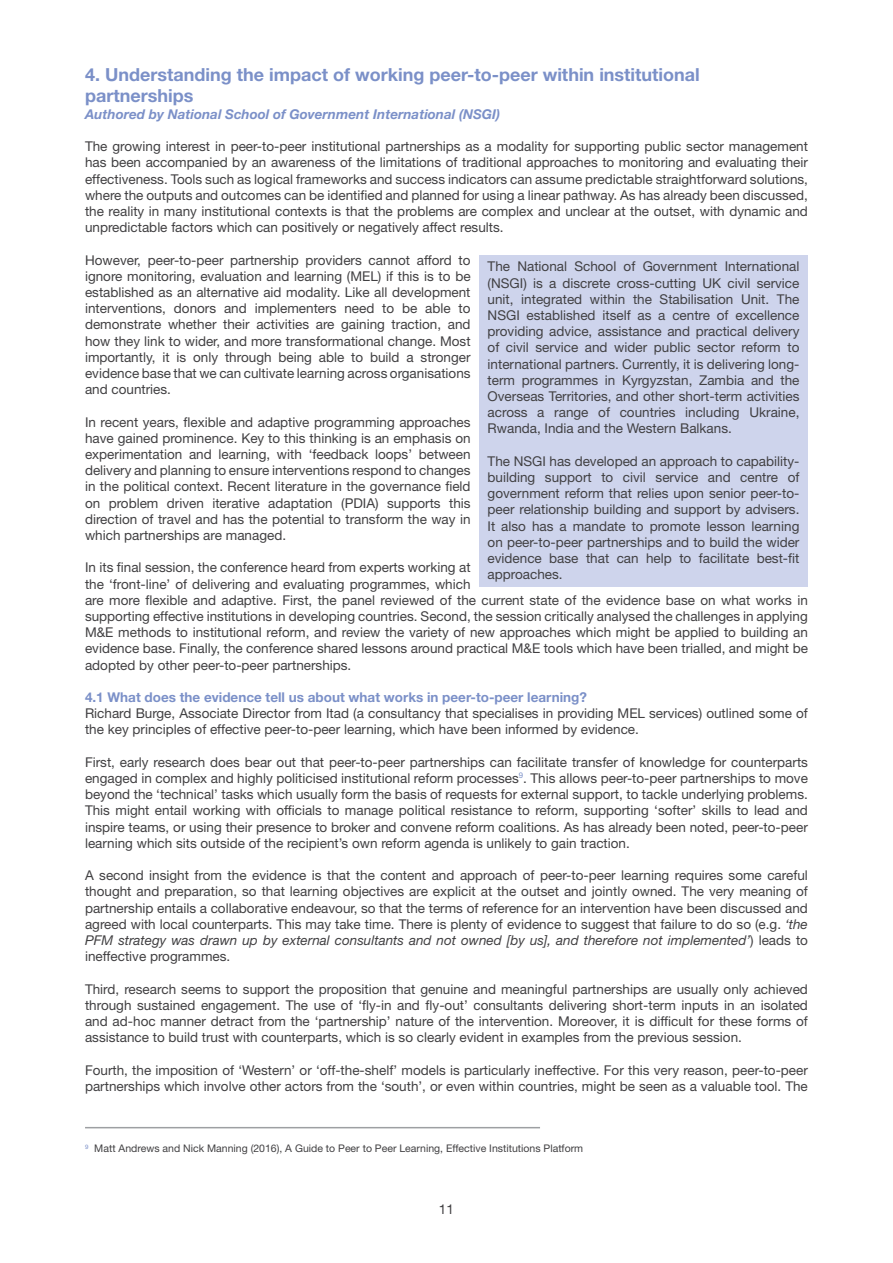
<style>
.page{position:relative;width:893px;height:1263px;background:#fff}
.page>*{position:absolute;margin:0;border:0;box-sizing:border-box;transform-origin:0 0}
.t1{font:700 18px/21.6px "Helvetica Neue LT Std";color:#7b90c8}
.t2{font:13.5px/16.2px "Helvetica Neue LT Std";color:#414042;text-align:justify}
.t3{font:700 13.5px "Helvetica Neue LT Std";color:#7b90c8}
.t4{font:italic 700 13.5px "Helvetica Neue LT Std";color:#7b90c8}
.t5{font:10.5px "Helvetica Neue LT Std";color:#414042}
.s1{font-style:italic}
</style>
<div class="page">
<div style="left:479px;top:255px;width:329px;height:332px;background:#ced4ec"></div>
<hr style="left:85px;top:1127px;width:455px;height:1px;background:#9d9fa2">
<h1 class="t1" style="left:85px;top:63px;width:616px">4. Understanding the impact of working peer-to-peer within institutional partnerships</h1>
<p class="t4" style="left:85px;top:106px;width:416px">Authored by National School of Government International (NSGI)</p>
<p class="t2" style="left:85px;top:138px;width:724px">The growing interest in peer-to-peer institutional partnerships as a modality for supporting public sector management has been accompanied by an awareness of the limitations of traditional approaches to monitoring and evaluating their effectiveness. Tools such as logical frameworks and success indicators can assume predictable straightforward solutions, where the outputs and outcomes can be identified and planned for using a linear pathway. As has already been discussed, the reality in many institutional contexts is that the problems are complex and unclear at the outset, with dynamic and unpredictable factors which can positively or negatively affect results.</p>
<p class="t2" style="left:85px;top:251px;width:387px">However, peer-to-peer partnership providers cannot afford to ignore monitoring, evaluation and learning (MEL) if this is to be established as an alternative aid modality. Like all development interventions, donors and implementers need to be able to demonstrate whether their activities are gaining traction, and how they link to wider, and more transformational change. Most importantly, it is only through being able to build a stronger evidence base that we can cultivate learning across organisations and countries.</p>
<p class="t2" style="left:85px;top:413px;width:387px">In recent years, flexible and adaptive programming approaches have gained prominence. Key to this thinking is an emphasis on experimentation and learning, with ‘feedback loops’ between delivery and planning to ensure interventions respond to changes in the political context. Recent literature in the governance field on problem driven iterative adaptation (PDIA) supports this direction of travel and has the potential to transform the way in which partnerships are managed.</p>
<p class="t2" style="left:85px;top:559px;width:724px;text-align:left">In its final session, the conference heard from experts working at<br>the ‘front-line’ of delivering and evaluating programmes, which<br>are more flexible and adaptive. First, the panel reviewed of the current state of the evidence base on what works in supporting effective institutions in developing countries. Second, the session critically analysed the challenges in applying M&amp;E methods to institutional reform, and review the variety of new approaches which might be applied to building an evidence base. Finally, the conference shared lessons around practical M&amp;E tools which have been trialled, and might be adopted by other peer-to-peer partnerships.</p>
<p class="t3" style="left:85px;top:689px;width:503px">4.1 What does the evidence tell us about what works in peer-to-peer learning?</p>
<p class="t2" style="left:85px;top:705px;width:724px">Richard Burge, Associate Director from Itad (a consultancy that specialises in providing MEL services) outlined some of the key principles of effective peer-to-peer learning, which have been informed by evidence.</p>
<p class="t2" style="left:85px;top:754px;width:724px">First, early research does bear out that peer-to-peer partnerships can facilitate transfer of knowledge for counterparts engaged in complex and highly politicised institutional reform processes<sup>9</sup>. This allows peer-to-peer partnerships to move beyond the ‘technical’ tasks which usually form the basis of requests for external support, to tackle underlying problems.<br>This might entail working with officials to manage political resistance to reform, supporting ‘softer’ skills to lead and inspire teams, or using their presence to broker and convene reform coalitions. As has already been noted, peer-to-peer learning which sits outside of the recipient’s own reform agenda is unlikely to gain traction.</p>
<p class="t2" style="left:85px;top:867px;width:724px">A second insight from the evidence is that the content and approach of peer-to-peer learning requires some careful thought and preparation, so that learning objectives are explicit at the outset and jointly owned. The very meaning of partnership entails a collaborative endeavour, so that the terms of reference for an intervention have been discussed and agreed with local counterparts. This may take time. There is plenty of evidence to suggest that failure to do so (e.g. <span class="s1">‘the PFM strategy was drawn up by external consultants and not owned [by us], and therefore not implemented’</span>) leads to ineffective programmes.</p>
<p class="t2" style="left:85px;top:980px;width:724px">Third, research seems to support the proposition that genuine and meaningful partnerships are usually only achieved through sustained engagement. The use of ‘fly-in and fly-out’ consultants delivering short-term inputs in an isolated and ad-hoc manner detract from the ‘partnership’ nature of the intervention. Moreover, it is difficult for these forms of assistance to build trust with counterparts, which is so clearly evident in examples from the previous session.</p>
<p class="t2" style="left:85px;top:1061px;width:724px">Fourth, the imposition of ‘Western’ or ‘off-the-shelf’ models is particularly ineffective. For this very reason, peer-to-peer partnerships which involve other actors from the ‘south’, or even within countries, might be seen as a valuable tool. The</p>
<p class="t2" style="left:488px;top:258px;width:313px">The National School of Government International (NSGI) is a discrete cross-cutting UK civil service unit, integrated within the Stabilisation Unit. The NSGI established itself as a centre of excellence providing advice, assistance and practical delivery of civil service and wider public sector reform to international partners. Currently, it is delivering long&shy;term programmes in Kyrgyzstan, Zambia and the Overseas Territories, and other short-term activities across a range of countries including Ukraine, Rwanda, India and the Western Balkans.</p>
<p class="t2" style="left:488px;top:453px;width:313px">The NSGI has developed an approach to capability&shy;building support to civil service and centre of government reform that relies upon senior peer-to&shy;peer relationship building and support by advisers.<br>It also has a mandate to promote lesson learning on peer-to-peer partnerships and to build the wider evidence base that can help to facilitate best-fit approaches.</p>
<p class="t5" style="left:85px;top:1142px;width:500px"><sup>9</sup> Matt Andrews and Nick Manning (2016), A Guide to Peer to Peer Learning, Effective Institutions Platform</p>
<p class="t2" style="left:439px;top:1201px;width:17px">11</p>
</div>
